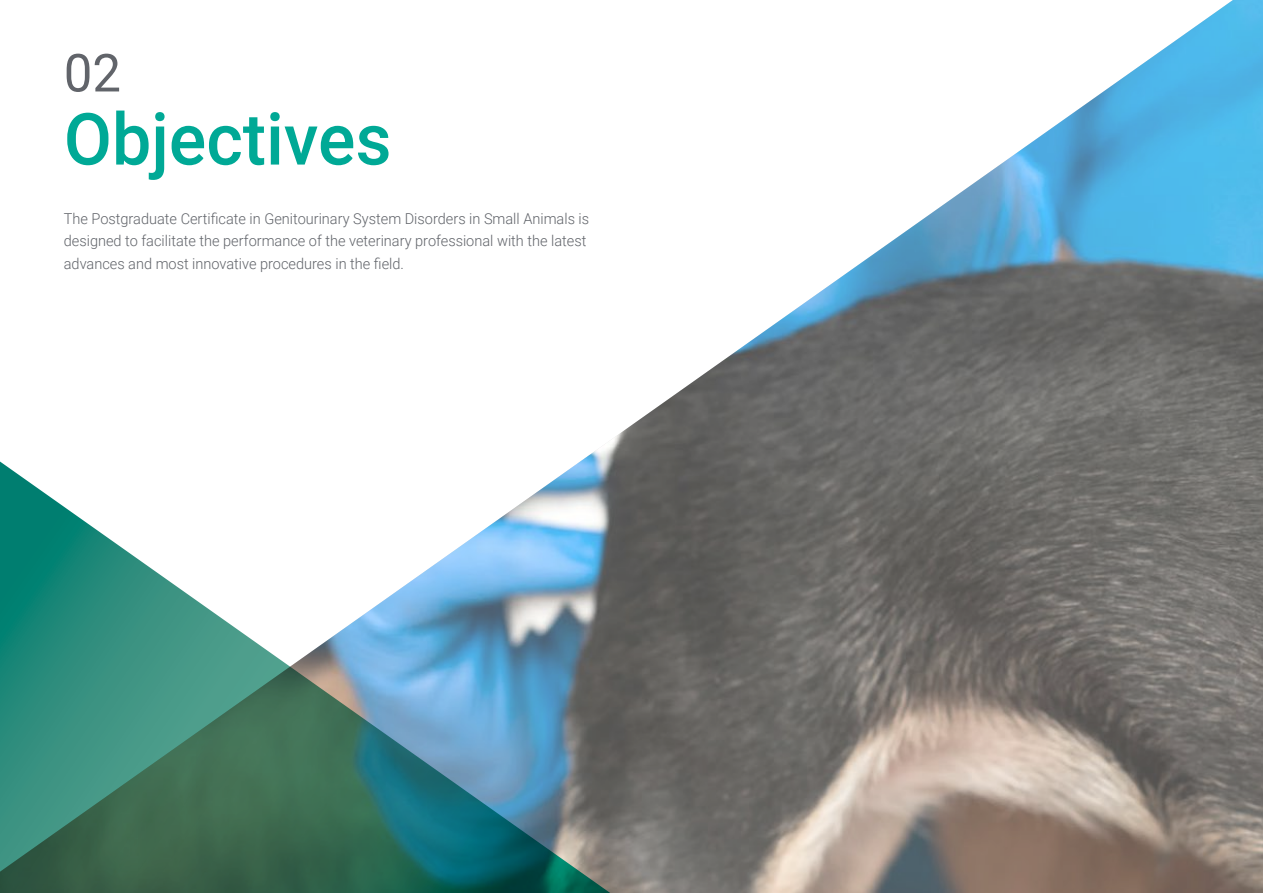
<style>
.page{position:relative;width:1263px;height:893px;background:#fff}
.page>*{position:absolute;margin:0;border:0;box-sizing:border-box;transform-origin:0 0}
.t1{font:500 72px "Roboto";color:#00a996}
.t2{font:52.5px "Roboto";color:#61646a}
.t3{font:300 15px/22.5px "Roboto";color:#61646a}
</style>
<div class="page">
<img style="left:611px;top:0;width:652px;height:893px">
<svg style="left:0;top:446px;width:640px;height:447px"></svg>
<h2 class="t2" style="left:64px;top:36px;width:59px">02</h2>
<h1 class="t1" style="left:64px;top:89px;width:329px">Objectives</h1>
<p class="t3" style="left:64px;top:207px;width:527px">The Postgraduate Certificate in Genitourinary System Disorders in Small Animals is designed to facilitate the performance of the veterinary professional with the latest advances and most innovative procedures in the field.</p>
</div>
